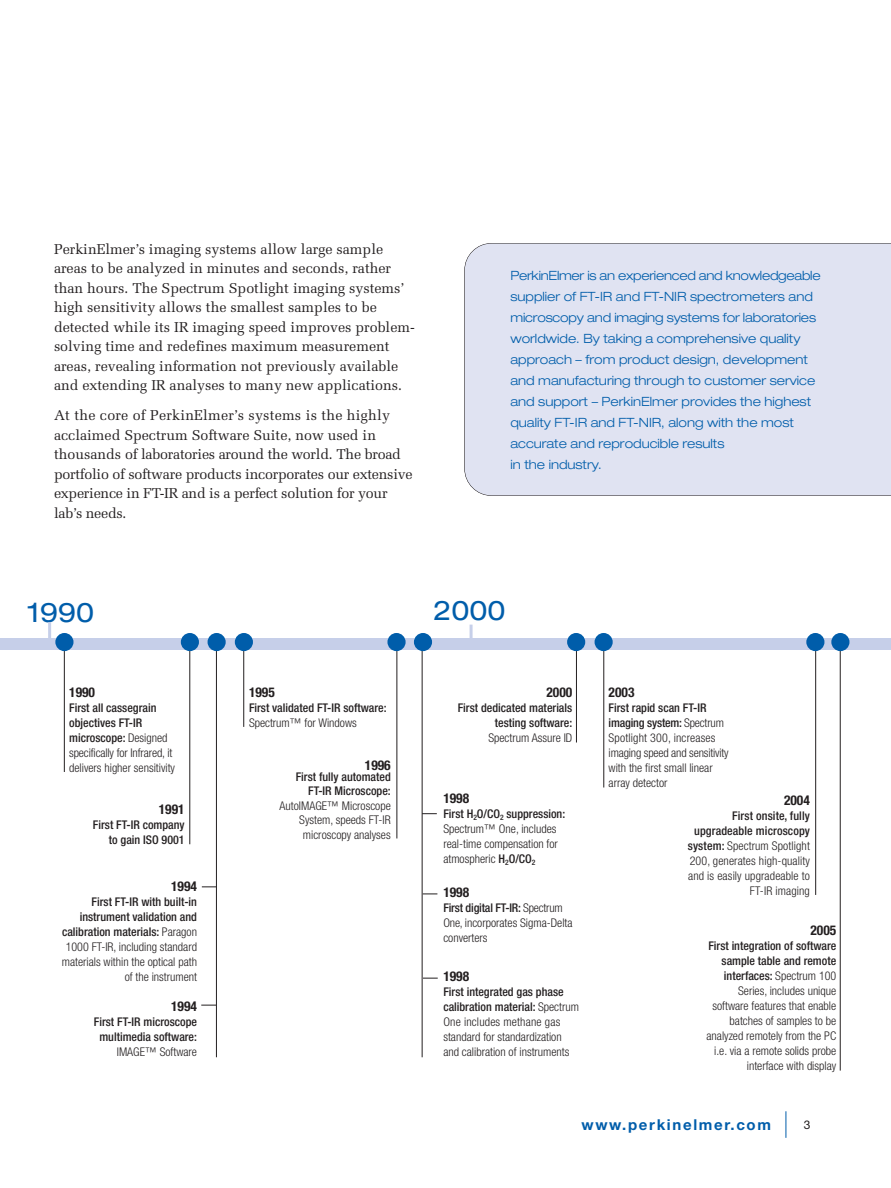
<style>
.page{position:relative;width:891px;height:1188px;background:#fff}
.page>*{position:absolute;margin:0;border:0;box-sizing:border-box;transform-origin:0 0}
.t1{font:expanded 27px "Helvetica Neue";color:#005daa}
.t2{font:700 15px "Helvetica Neue";letter-spacing:.11em;color:#005daa}
.t3{font:14.25px/19.5px "Melior";color:#231f20}
.t4{font:700 condensed 13.5px "Helvetica Neue";color:#231f20}
.t5{font:300 expanded 12.75px/21px "Helvetica Neue";color:#005daa}
.t6{font:300 condensed 12px/15px "Helvetica Neue";color:#231f20}
.t7{font:500 condensed 12px/15px "Helvetica Neue";color:#231f20;text-align:right}
.t8{font:12px "Helvetica Neue";color:#231f20}
.s1{font-weight:500}
</style>
<div class="page">
<div style="left:464px;top:243px;width:427px;height:253px;background:#e0e3f2"></div>
<hr style="left:216px;top:645px;width:1px;height:412px;background:#231f20">
<hr style="left:64px;top:642px;width:1px;height:130px;background:#231f20">
<svg style="left:786px;top:1111px;width:1px;height:27px"></svg>
<div style="left:0;top:639px;width:891px;height:11px;background:#c6cfe9"></div>
<div style="left:208px;top:633px;width:18px;height:18px;background:#005daa;border-radius:50%"></div>
<hr style="left:48px;top:622px;width:3px;height:17px;background:#c6cfe9">
<hr style="left:189px;top:644px;width:1px;height:200px;background:#231f20">
<hr style="left:243px;top:643px;width:1px;height:84px;background:#231f20">
<hr style="left:397px;top:643px;width:1px;height:195px;background:#231f20">
<hr style="left:422px;top:640px;width:1px;height:417px;background:#231f20">
<hr style="left:603px;top:642px;width:1px;height:146px;background:#231f20">
<hr style="left:840px;top:648px;width:1px;height:423px;background:#231f20">
<div style="left:387px;top:633px;width:19px;height:18px;background:#005daa;border-radius:50%"></div>
<hr style="left:470px;top:625px;width:3px;height:23px;background:#c6cfe9">
<hr style="left:815px;top:643px;width:1px;height:252px;background:#231f20">
<div style="left:806px;top:633px;width:18px;height:18px;background:#005daa;border-radius:50%"></div>
<div style="left:595px;top:633px;width:18px;height:18px;background:#005daa;border-radius:50%"></div>
<div style="left:831px;top:633px;width:18px;height:18px;background:#005daa;border-radius:50%"></div>
<div style="left:235px;top:633px;width:18px;height:18px;background:#005daa;border-radius:50%"></div>
<div style="left:181px;top:633px;width:18px;height:18px;background:#005daa;border-radius:50%"></div>
<div style="left:55px;top:633px;width:19px;height:18px;background:#005daa;border-radius:50%"></div>
<hr style="left:576px;top:644px;width:1px;height:98px;background:#231f20">
<div style="left:567px;top:633px;width:18px;height:18px;background:#005daa;border-radius:50%"></div>
<div style="left:414px;top:633px;width:18px;height:18px;background:#005daa;border-radius:50%"></div>
<svg style="left:422px;top:813px;width:15px;height:1px"></svg>
<svg style="left:423px;top:894px;width:14px;height:1px"></svg>
<svg style="left:423px;top:978px;width:15px;height:1px"></svg>
<svg style="left:202px;top:886px;width:14px;height:1px"></svg>
<svg style="left:201px;top:1005px;width:15px;height:1px"></svg>
<p class="t3" style="left:54px;top:240px;width:362px">PerkinElmer’s imaging systems allow large sample areas to be analyzed in minutes and seconds, rather than hours. The Spectrum Spotlight imaging systems’ high sensitivity allows the smallest samples to be detected while its IR imaging speed improves problem&shy;solving time and redefines maximum measurement areas, revealing information not previously available and extending IR analyses to many new applications.</p>
<p class="t3" style="left:54px;top:407px;width:360px">At the core of PerkinElmer’s systems is the highly acclaimed Spectrum Software Suite, now used in thousands of laboratories around the world. The broad portfolio of software products incorporates our extensive experience in FT-IR and is a perfect solution for your lab’s needs.</p>
<p class="t5" style="left:510px;top:266px;width:312px">PerkinElmer is an experienced and knowledgeable supplier of FT-IR and FT-NIR spectrometers and microscopy and imaging systems for laboratories worldwide. By taking a comprehensive quality approach – from product design, development and manufacturing through to customer service and support – PerkinElmer provides the highest quality FT-IR and FT-NIR, along with the most accurate and reproducible results<br>in the industry.</p>
<h1 class="t1" style="left:28px;top:602px;width:68px">1990</h1>
<h1 class="t1" style="left:433px;top:600px;width:74px">2000</h1>
<p class="t4" style="left:69px;top:688px;width:27px">1990</p>
<p class="t6" style="left:69px;top:702px;width:107px"><span class="s1">First all cassegrain objectives FT-IR microscope:</span> Designed specifically for Infrared, it delivers higher sensitivity</p>
<p class="t4" style="left:159px;top:804px;width:27px">1991</p>
<p class="t7" style="left:93px;top:818px;width:93px">First FT-IR company to gain ISO 9001</p>
<p class="t4" style="left:171px;top:881px;width:27px">1994</p>
<p class="t6" style="left:62px;top:895px;width:137px;text-align:right"><span class="s1">First FT-IR with built-in instrument validation and calibration materials:</span> Paragon<br>1000 FT-IR, including standard materials within the optical path of the instrument</p>
<p class="t4" style="left:171px;top:1001px;width:27px">1994</p>
<p class="t7" style="left:94px;top:1015px;width:105px;text-align:center">First FT-IR microscope multimedia software:</p>
<p class="t6" style="left:117px;top:1045px;width:82px">IMAGE™ Software</p>
<p class="t4" style="left:249px;top:688px;width:27px">1995</p>
<p class="t7" style="left:249px;top:701px;width:139px">First validated FT-IR software:</p>
<p class="t6" style="left:249px;top:716px;width:109px">Spectrum™ for Windows</p>
<p class="t4" style="left:365px;top:760px;width:27px">1996</p>
<p class="t7" style="left:296px;top:771px;width:97px;line-height:14.4px">First fully automated<br>FT-IR Microscope:</p>
<p class="t6" style="left:280px;top:799px;width:113px;line-height:14.4px;text-align:right">AutoIMAGE™ Microscope<br>System, speeds FT-IR microscopy analyses</p>
<p class="t4" style="left:546px;top:687px;width:27px">2000</p>
<p class="t7" style="left:458px;top:701px;width:116px">First dedicated materials testing software:</p>
<p class="t6" style="left:488px;top:731px;width:85px">Spectrum Assure ID</p>
<p class="t4" style="left:443px;top:793px;width:27px">1998</p>
<p class="t6" style="left:443px;top:807px;width:123px"><span class="s1">First H</span><sub>2</sub><span class="s1">O/CO</span><sub>2</sub> <span class="s1">suppression:<br></span>Spectrum™ One, includes real-time compensation for atmospheric <span class="s1">H</span><sub>2</sub><span class="s1">O/CO</span><sub>2</sub></p>
<p class="t4" style="left:443px;top:888px;width:27px">1998</p>
<p class="t6" style="left:443px;top:902px;width:131px"><span class="s1">First digital FT-IR:</span> Spectrum<br>One, incorporates Sigma-Delta converters</p>
<p class="t4" style="left:443px;top:972px;width:27px">1998</p>
<p class="t6" style="left:443px;top:986px;width:137px"><span class="s1">First integrated gas phase calibration material:</span> Spectrum<br>One includes methane gas standard for standardization and calibration of instruments</p>
<p class="t4" style="left:609px;top:687px;width:27px">2003</p>
<p class="t6" style="left:609px;top:701px;width:121px"><span class="s1">First rapid scan FT-IR imaging system:</span> Spectrum<br>Spotlight 300, increases imaging speed and sensitivity with the first small linear array detector</p>
<p class="t4" style="left:784px;top:795px;width:27px">2004</p>
<p class="t6" style="left:688px;top:809px;width:124px;text-align:right"><span class="s1">First onsite, fully upgradeable microscopy system:</span> Spectrum Spotlight<br>200, generates high-quality and is easily upgradeable to<br>FT-IR imaging</p>
<p class="t4" style="left:810px;top:925px;width:27px">2005</p>
<p class="t6" style="left:707px;top:939px;width:131px;text-align:right"><span class="s1">First integration of software sample table and remote interfaces:</span> Spectrum 100<br>Series, includes unique software features that enable batches of samples to be analyzed remotely from the PC i.e. via a remote solids probe interface with display</p>
<p class="t2" style="left:581px;top:1119px;width:191px">www.perkinelmer.com</p>
<p class="t8" style="left:804px;top:1120px;width:8px">3</p>
</div>
